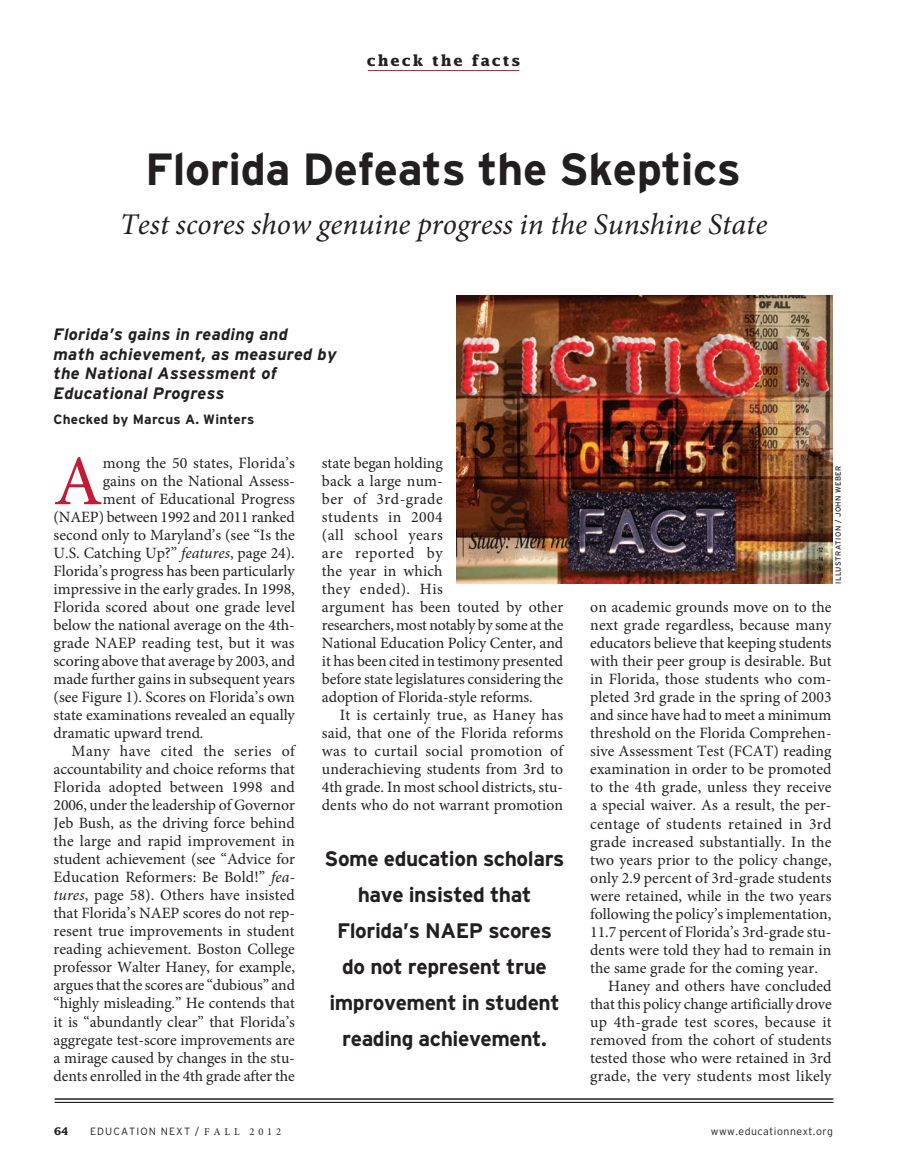
<style>
.page{position:relative;width:905px;height:1175px;background:#fff}
.page>*{position:absolute;margin:0;border:0;box-sizing:border-box;transform-origin:0 0}
.t1{font:71.1px "Minion Pro";color:#c51a35}
.t2{font:700 45px "Interstate";letter-spacing:-.01em;color:#231f20}
.t3{font:italic 30px "Minion Pro";color:#231f20}
.t4{font:700 21px/36px "Interstate";letter-spacing:-.02em;color:#231f20;text-align:center}
.t5{font:italic 700 16.5px/19.5px "Interstate";letter-spacing:.015em;color:#231f20}
.t6{font:15.75px/18px "Minion Pro";color:#231f20}
.t7{font:15.75px "Minion Pro";letter-spacing:.02em;color:#231f20}
.t8{font:15.75px "Minion Pro";letter-spacing:.03em;color:#231f20}
.t9{font:700 15px "Lucida";letter-spacing:.12em;color:#231f20}
.t10{font:700 13.5px "Interstate";letter-spacing:.015em;color:#231f20}
.t11{font:300 10.5px "Interstate";letter-spacing:.1em;color:#231f20}
.t12{font:300 10.5px "Interstate";letter-spacing:.05em;color:#231f20}
.t13{font:700 10.5px "Lucida";color:#231f20}
.t14{font:7.5px "Interstate";letter-spacing:.05em;color:#231f20}
.s1{font-style:italic}
.s2{font-family:"Minion Pro";font-weight:400}
</style>
<div class="page">
<hr style="left:368px;top:70px;width:151px;height:1px;background:#c51a35">
<hr style="left:55px;top:1102px;width:778px;height:1px;background:#231f20">
<hr style="left:55px;top:1098px;width:778px;height:1px;background:#231f20">
<img style="left:456px;top:295px;width:376px;height:288px">
<p class="t9" style="left:367px;top:51px;width:155px">check the facts</p>
<h2 class="t2" style="left:145px;top:144px;width:597px">Florida Defeats the Skeptics</h2>
<h3 class="t3" style="left:120px;top:204px;width:649px">Test scores show genuine progress in the Sunshine State</h3>
<p class="t5" style="left:54px;top:325px;width:284px">Florida’s gains in reading and<br>math achievement, as measured by the National Assessment of<br>Educational Progress</p>
<p class="t10" style="left:54px;top:412px;width:202px">Checked by Marcus A. Winters</p>
<h1 class="t1" style="left:54px;top:434px;width:51px">A</h1>
<p class="t6" style="left:103px;top:454px;width:194px">mong the 50 states, Florida’s</p>
<p class="t6" style="left:103px;top:472px;width:194px">gains on the National Assess-</p>
<p class="t6" style="left:103px;top:490px;width:194px">ment of Educational Progress</p>
<p class="t6" style="left:54px;top:508px;width:243px">(NAEP) between 1992 and 2011 ranked</p>
<p class="t6" style="left:54px;top:526px;width:243px">second only to Maryland’s (see “Is the</p>
<p class="t6" style="left:54px;top:544px;width:243px">U.S. Catching Up?” <span class="s1">features</span>, page 24).</p>
<p class="t6" style="left:54px;top:562px;width:243px">Florida’s progress has been particularly</p>
<p class="t6" style="left:54px;top:580px;width:243px">impressive in the early grades. In 1998,</p>
<p class="t6" style="left:54px;top:598px;width:243px">Florida scored about one grade level</p>
<p class="t6" style="left:54px;top:616px;width:243px">below the national average on the 4th-</p>
<p class="t6" style="left:54px;top:634px;width:242px">grade NAEP reading test, but it was</p>
<p class="t6" style="left:54px;top:652px;width:243px">scoring above that average by 2003, and</p>
<p class="t6" style="left:54px;top:670px;width:243px">made further gains in subsequent years</p>
<p class="t6" style="left:54px;top:688px;width:243px">(see Figure 1). Scores on Florida’s own</p>
<p class="t6" style="left:54px;top:706px;width:243px">state examinations revealed an equally</p>
<p class="t6" style="left:54px;top:724px;width:151px">dramatic upward trend.</p>
<p class="t8" style="left:72px;top:740px;width:225px">Many have cited the series of</p>
<p class="t6" style="left:54px;top:760px;width:243px">accountability and choice reforms that</p>
<p class="t7" style="left:54px;top:776px;width:243px">Florida adopted between 1998 and</p>
<p class="t6" style="left:54px;top:796px;width:243px">2006, under the leadership of Governor</p>
<p class="t6" style="left:54px;top:814px;width:243px">Jeb Bush, as the driving force behind</p>
<p class="t6" style="left:54px;top:832px;width:243px">the large and rapid improvement in</p>
<p class="t6" style="left:54px;top:850px;width:243px">student achievement (see “Advice for</p>
<p class="t6" style="left:54px;top:868px;width:243px">Education Reformers: Be Bold!” <span class="s1">fea-</span></p>
<p class="t6" style="left:54px;top:886px;width:243px"><span class="s1">tures</span>, page 58). Others have insisted</p>
<p class="t6" style="left:54px;top:904px;width:243px">that Florida’s NAEP scores do not rep-</p>
<p class="t6" style="left:54px;top:922px;width:243px">resent true improvements in student</p>
<p class="t6" style="left:54px;top:940px;width:243px">reading achievement. Boston College</p>
<p class="t6" style="left:54px;top:958px;width:243px">professor Walter Haney, for example,</p>
<p class="t6" style="left:54px;top:976px;width:243px">argues that the scores are “dubious” and</p>
<p class="t6" style="left:54px;top:994px;width:243px">“highly misleading.” He contends that</p>
<p class="t6" style="left:54px;top:1012px;width:243px">it is “abundantly clear” that Florida’s</p>
<p class="t6" style="left:54px;top:1030px;width:243px">aggregate test-score improvements are</p>
<p class="t6" style="left:54px;top:1048px;width:243px">a mirage caused by changes in the stu-</p>
<p class="t6" style="left:54px;top:1066px;width:243px">dents enrolled in the 4th grade after the</p>
<p class="t6" style="left:322px;top:454px;width:243px">state began holding<br>back a large num-<br>ber of 3rd-grade<br>students in 2004<br>(all school years<br>are reported by<br>the year in which<br>they ended). His<br>argument has been touted by other researchers, most notably by some at the<br>National Education Policy Center, and it has been cited in testimony presented before state legislatures considering the adoption of Florida-style reforms.</p>
<p class="t6" style="left:322px;top:706px;width:243px;text-align:justify;text-indent:18px">It is certainly true, as Haney has said, that one of the Florida reforms was to curtail social promotion of underachieving students from 3rd to 4th grade. In most school districts, stu&shy;dents who do not warrant promotion</p>
<h3 class="t4" style="left:324px;top:840px;width:241px">Some education scholars have insisted that<br>Florida’s NAEP scores do not represent true improvement in student reading achievement.</h3>
<p class="t14" style="left:833px;top:584px;width:119px;rotate:-90deg">Illustration / JOHN WEBER</p>
<p class="t6" style="left:590px;top:598px;width:243px">on academic grounds move on to the</p>
<p class="t6" style="left:590px;top:616px;width:243px">next grade regardless, because many</p>
<p class="t6" style="left:590px;top:634px;width:243px">educators believe that keeping students</p>
<p class="t6" style="left:590px;top:652px;width:243px">with their peer group is desirable. But</p>
<p class="t6" style="left:590px;top:670px;width:243px">in Florida, those students who com-</p>
<p class="t6" style="left:590px;top:688px;width:243px">pleted 3rd grade in the spring of 2003</p>
<p class="t6" style="left:590px;top:706px;width:243px">and since have had to meet a minimum</p>
<p class="t6" style="left:590px;top:724px;width:243px">threshold on the Florida Comprehen-</p>
<p class="t6" style="left:590px;top:742px;width:243px">sive Assessment Test (FCAT) reading</p>
<p class="t6" style="left:590px;top:760px;width:243px">examination in order to be promoted</p>
<p class="t6" style="left:590px;top:778px;width:243px">to the 4th grade, unless they receive</p>
<p class="t6" style="left:590px;top:796px;width:243px">a special waiver. As a result, the per-</p>
<p class="t7" style="left:590px;top:813px;width:243px">centage of students retained in 3rd</p>
<p class="t6" style="left:590px;top:832px;width:243px">grade increased substantially. In the</p>
<p class="t6" style="left:590px;top:850px;width:243px">two years prior to the policy change,</p>
<p class="t6" style="left:590px;top:868px;width:243px">only 2.9 percent of 3rd-grade students</p>
<p class="t6" style="left:590px;top:886px;width:243px">were retained, while in the two years</p>
<p class="t6" style="left:590px;top:904px;width:243px">following the policy’s implementation,</p>
<p class="t6" style="left:590px;top:922px;width:242px">11.7 percent of Florida’s 3rd-grade stu-</p>
<p class="t6" style="left:590px;top:940px;width:243px">dents were told they had to remain in</p>
<p class="t6" style="left:590px;top:958px;width:229px">the same grade for the coming year.</p>
<p class="t6" style="left:608px;top:976px;width:225px">Haney and others have concluded</p>
<p class="t6" style="left:590px;top:994px;width:243px">that this policy change artificially drove</p>
<p class="t7" style="left:590px;top:1011px;width:243px">up 4th-grade test scores, because it</p>
<p class="t6" style="left:590px;top:1030px;width:243px">removed from the cohort of students</p>
<p class="t6" style="left:590px;top:1048px;width:243px">tested those who were retained in 3rd</p>
<p class="t6" style="left:590px;top:1066px;width:243px">grade, the very students most likely</p>
<p class="t13" style="left:54px;top:1124px;width:16px">64</p>
<p class="t11" style="left:90px;top:1125px;width:192px">EDUCATION NEXT / <span class="s2">F A L L 2 0 1 2</span></p>
<p class="t12" style="left:710px;top:1125px;width:124px">www.educationnext.org</p>
</div>
